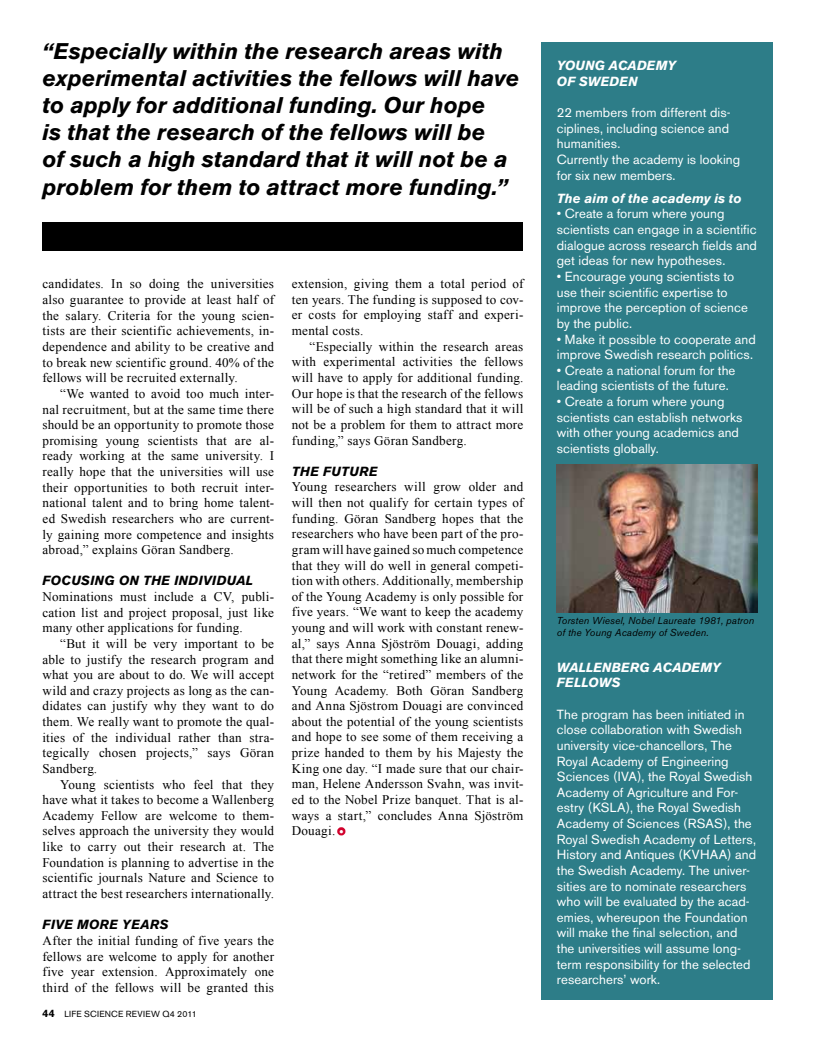
<style>
.page{position:relative;width:833px;height:1053px;background:#fff}
.page>*{position:absolute;margin:0;border:0;box-sizing:border-box;transform-origin:0 0}
.t1{font:italic 700 22.5px/27px "Akzidenz Grotesk BE";letter-spacing:-.005em;color:#000}
.t2{font:13.12px/15.6px "Times New Roman";letter-spacing:.02em;color:#000;text-align:justify}
.t3{font:13.12px/15.6px "Akzidenz Grotesk BE";letter-spacing:.005em;color:#fff}
.t4{font:italic 700 13.12px/15.6px "Akzidenz Grotesk BE";letter-spacing:.005em;color:#fff}
.t5{font:italic 700 13.12px "Akzidenz Grotesk BE";letter-spacing:.025em;color:#000}
.t6{font:italic 10px/12px "Akzidenz Grotesk BE";letter-spacing:.015em;color:#000}
.t7{font:8.75px "Akzidenz Grotesk BE";letter-spacing:.025em;color:#000}
.s1{font-weight:700;font-size:10.62px}
.s2{color:#fff}
</style>
<div class="page">
<svg style="left:337px;top:827px;width:9px;height:9px"></svg>
<div style="left:541px;top:43px;width:231px;height:956px;background:#2d7d88"></div>
<div style="left:43px;top:223px;width:480px;height:28px;background:#000"></div>
<img style="left:557px;top:464px;width:200px;height:148px">
<p class="t1" style="left:42px;top:38px;width:478px">“Especially within the research areas with experimental activities the fellows will have to apply for additional funding. Our hope<br>is that the research of the fellows will be<br>of such a high standard that it will not be a problem for them to attract more funding.”</p>
<p class="t2" style="left:43px;top:276px;width:233px">candidates. In so doing the universities also guarantee to provide at least half of the salary. Criteria for the young scien&shy;tists are their scientific achievements, in&shy;dependence and ability to be creative and to break new scientific ground. 40% of the fellows will be recruited externally.</p>
<p class="t2" style="left:43px;top:385px;width:233px;text-indent:18px">“We wanted to avoid too much inter&shy;nal recruitment, but at the same time there should be an opportunity to promote those promising young scientists that are al&shy;ready working at the same university. I really hope that the universities will use their opportunities to both recruit inter&shy;national talent and to bring home talent&shy;ed Swedish researchers who are current&shy;ly gaining more competence and insights abroad,” explains Göran Sandberg.</p>
<p class="t5" style="left:43px;top:573px;width:204px">Focusing on the individual</p>
<p class="t2" style="left:43px;top:588px;width:233px">Nominations must include a CV, publi&shy;cation list and project proposal, just like many other applications for funding.</p>
<p class="t2" style="left:43px;top:635px;width:233px;text-indent:18px">“But it will be very important to be able to justify the research program and what you are about to do. We will accept wild and crazy projects as long as the can&shy;didates can justify why they want to do them. We really want to promote the qual&shy;ities of the individual rather than stra&shy;tegically chosen projects,” says Göran Sandberg.</p>
<p class="t2" style="left:43px;top:776px;width:233px;text-indent:18px">Young scientists who feel that they have what it takes to become a Wallenberg Academy Fellow are welcome to them&shy;selves approach the university they would like to carry out their research at. The Foundation is planning to advertise in the scientific journals Nature and Science to attract the best researchers internationally.</p>
<p class="t5" style="left:43px;top:916px;width:127px">Five more years</p>
<p class="t2" style="left:43px;top:932px;width:233px">After the initial funding of five years the fellows are welcome to apply for another five year extension. Approximately one third of the fellows will be granted this</p>
<p class="t7" style="left:43px;top:1008px;width:49px"><span class="s1">44</span> LI FE SCIENCE</p>
<p class="t7" style="left:126px;top:1008px;width:73px">REVIEW Q4 2011</p>
<p class="t2" style="left:292px;top:276px;width:233px">extension, giving them a total period of ten years. The funding is supposed to cov&shy;er costs for employing staff and experi&shy;mental costs.</p>
<p class="t2" style="left:292px;top:338px;width:233px;text-indent:18px">“Especially within the research areas with experimental activities the fellows will have to apply for additional funding.<br>Our hope is that the research of the fellows will be of such a high standard that it will not be a problem for them to attract more funding,” says Göran Sandberg.</p>
<p class="t5" style="left:292px;top:463px;width:88px">The future</p>
<p class="t2" style="left:292px;top:479px;width:233px">Young researchers will grow older and will then not qualify for certain types of funding. Göran Sandberg hopes that the researchers who have been part of the pro&shy;gram will have gained so much competence that they will do well in general competi&shy;tion with others. Additionally, membership of the Young Academy is only possible for five years. “We want to keep the academy young and will work with constant renew&shy;al,” says Anna Sjöström Douagi, adding that there might something like an alumni&shy;network for the “retired” members of the Young Academy. Both Göran Sandberg and Anna Sjöstrom Douagi are convinced about the potential of the young scientists and hope to see some of them receiving a prize handed to them by his Majesty the King one day. “I made sure that our chair&shy;man, Helene Andersson Svahn, was invit&shy;ed to the Nobel Prize banquet. That is al&shy;ways a start,” concludes Anna Sjöström Douagi. <span class="s2">•</span></p>
<p class="t4" style="left:557px;top:58px;width:119px">Young Academy of Sweden</p>
<p class="t3" style="left:557px;top:105px;width:185px">22 members from different dis&shy;ciplines, including science and humanities.<br>Currently the academy is looking for six new members.</p>
<p class="t4" style="left:557px;top:190px;width:186px">The aim of the academy is to</p>
<p class="t3" style="left:557px;top:206px;width:202px">• Create a forum where young scientists can engage in a scientific dialogue across research fields and get ideas for new hypotheses.</p>
<p class="t3" style="left:557px;top:268px;width:192px">• Encourage young scientists to use their scientific expertise to improve the perception of science by the public.</p>
<p class="t3" style="left:557px;top:331px;width:200px">• Make it possible to cooperate and improve Swedish research politics.</p>
<p class="t3" style="left:557px;top:362px;width:180px">• Create a national forum for the leading scientists of the future.</p>
<p class="t3" style="left:557px;top:393px;width:187px">• Create a forum where young scientists can establish networks with other young academics and scientists globally.</p>
<p class="t6" style="left:557px;top:615px;width:199px">Torsten Wiesel, Nobel Laureate 1981, patron of the Young Academy of Sweden.</p>
<p class="t4" style="left:557px;top:659px;width:163px;text-indent:37px">enberg Academy<br>Fell ows</p>
<p class="t3" style="left:557px;top:706px;width:197px">The program has been initiated in close collaboration with Swedish university vice-chancellors, The<br>Royal Academy of Engineering<br>Sciences (IVA), the Royal Swedish<br>Academy of Agriculture and For&shy;estry (KSLA</p>
<p class="t4" style="left:557px;top:659px;width:10px">Wall</p>
<p class="t3" style="left:557px;top:800px;width:186px;text-indent:69px">), the Royal Swedish<br>Academy of Sciences (RSAS</p>
<p class="t3" style="left:557px;top:815px;width:201px;text-indent:167px">), the<br>Royal Swedish Academy of Letters,<br>History and Antiques (KVHAA) and the Swedish Academy. The univer&shy;sities are to nominate researchers who will be evaluated by the acad&shy;emies, whereupon the Foundation will make the final selection, and the universities will assume long&shy;term responsibility for the selected researchers’ work.</p>
</div>
